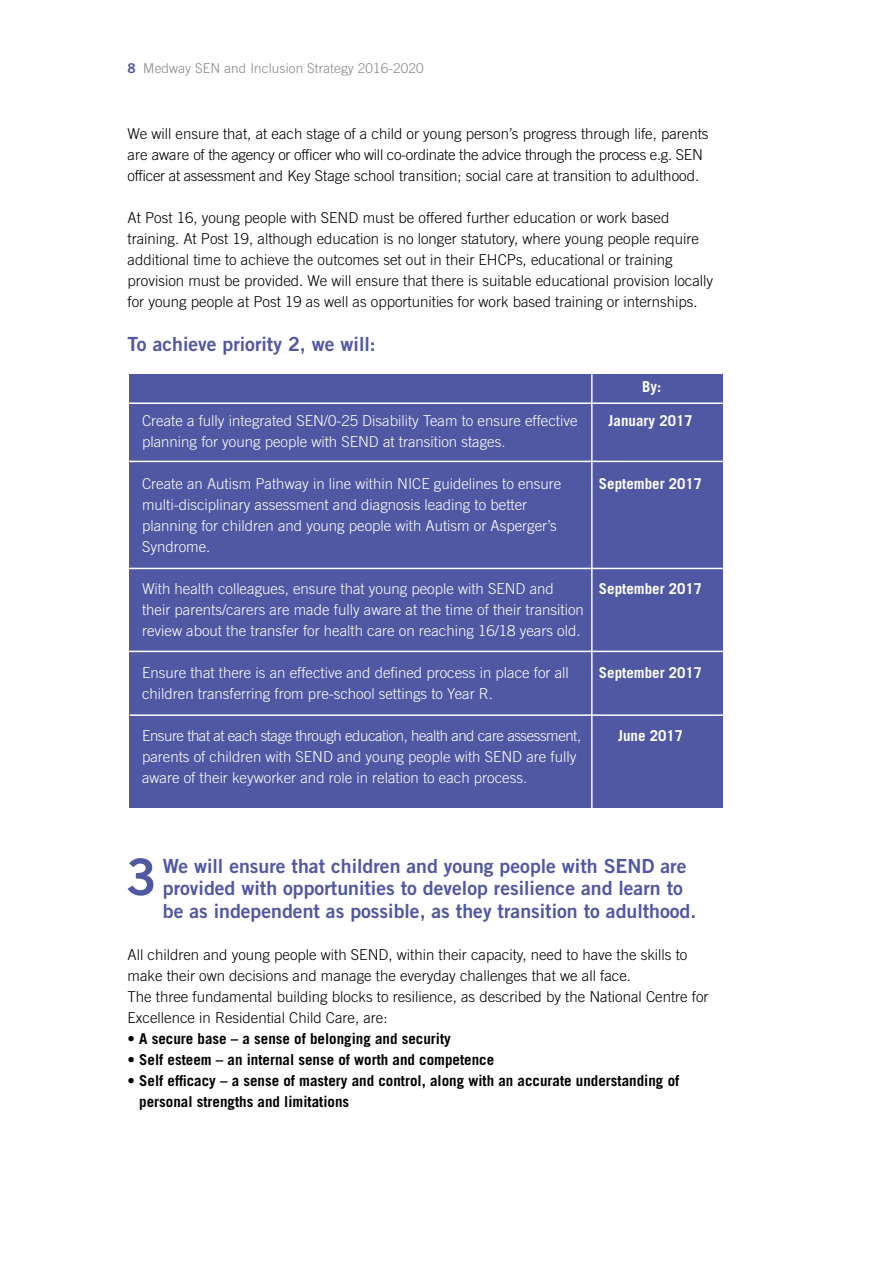
<style>
.page{position:relative;width:893px;height:1263px;background:#fff}
.page>*{position:absolute;margin:0;border:0;box-sizing:border-box;transform-origin:0 0}
.t1{font:50.7px "Trade Gothic Bold Two";color:#5057a3}
.t2{font:19.5px/22.5px "Trade Gothic Bold Two";color:#5057a3}
.t3{font:300 15px/21px "Trade Gothic";color:#000}
.t4{font:300 15px/21px "Trade Gothic";color:#fff}
.t5{font:700 15px/21px "Trade Gothic";color:#000}
.t6{font:700 15px "Trade Gothic";color:#fff}
.t7{font:300 13.5px "Trade Gothic";letter-spacing:.01em;color:#878787}
.s1{font-family:"Trade Gothic Bold Two";font-weight:400;color:#5057a3}
</style>
<div class="page">
<div style="left:129px;top:374px;width:594px;height:434px;background:#5057a3"></div>
<hr style="left:591px;top:374px;width:2px;height:436px;background:#fff">
<hr style="left:128px;top:461px;width:595px;height:1px;background:#fff">
<hr style="left:128px;top:568px;width:595px;height:1px;background:#fff">
<hr style="left:128px;top:651px;width:595px;height:1px;background:#fff">
<hr style="left:130px;top:714px;width:595px;height:2px;background:#fff">
<hr style="left:128px;top:402px;width:595px;height:2px;background:#fff">
<p class="t7" style="left:128px;top:60px;width:298px"><span class="s1">8</span> Medway SEN and Inclusion Strategy 2016-2020</p>
<p class="t3" style="left:128px;top:123px;width:582px">We will ensure that, at each stage of a child or young person’s progress through life, parents are aware of the agency or officer who will co-ordinate the advice through the process e.g. SEN officer at assessment and Key Stage school transition; social care at transition to adulthood.</p>
<p class="t3" style="left:128px;top:207px;width:587px">At Post 16, young people with SEND must be offered further education or work based training. At Post 19, although education is no longer statutory, where young people require additional time to achieve the outcomes set out in their EHCPs, educational or training provision must be provided. We will ensure that there is suitable educational provision locally for young people at Post 19 as well as opportunities for work based training or internships.</p>
<h2 class="t2" style="left:128px;top:332px;width:250px">To achieve priority 2, we will:</h2>
<p class="t4" style="left:142px;top:410px;width:437px">Create a fully integrated SEN/0-25 Disability Team to ensure effective planning for young people with SEND at transition stages.</p>
<p class="t4" style="left:142px;top:473px;width:421px">Create an Autism Pathway in line within NICE guidelines to ensure multi-disciplinary assessment and diagnosis leading to better planning for children and young people with Autism or Asperger’s Syndrome.</p>
<p class="t4" style="left:142px;top:578px;width:443px">With health colleagues, ensure that young people with SEND and their parents/carers are made fully aware at the time of their transition review about the transfer for health care on reaching 16/18 years old.</p>
<p class="t4" style="left:142px;top:662px;width:428px">Ensure that there is an effective and defined process in place for all children transferring from pre-school settings to Year R.</p>
<p class="t4" style="left:142px;top:725px;width:440px">Ensure that at each stage through education, health and care assessment, parents of children with SEND and young people with SEND are fully aware of their keyworker and role in relation to each process.</p>
<p class="t6" style="left:642px;top:378px;width:21px">By:</p>
<p class="t6" style="left:608px;top:412px;width:86px">January 2017</p>
<p class="t6" style="left:599px;top:475px;width:105px">September 2017</p>
<p class="t6" style="left:599px;top:580px;width:105px">September 2017</p>
<p class="t6" style="left:599px;top:664px;width:105px">September 2017</p>
<p class="t6" style="left:618px;top:727px;width:67px">June 2017</p>
<h1 class="t1" style="left:126px;top:846px;width:32px">3</h1>
<h2 class="t2" style="left:163px;top:854px;width:535px">We will ensure that children and young people with SEND are provided with opportunities to develop resilience and learn to be as independent as possible, as they transition to adulthood.</h2>
<p class="t3" style="left:128px;top:944px;width:582px">All children and young people with SEND, within their capacity, need to have the skills to make their own decisions and manage the everyday challenges that we all face.<br>The three fundamental building blocks to resilience, as described by the National Centre for Excellence in Residential Child Care, are:</p>
<p class="t5" style="left:128px;top:1027px;width:325px">• A secure base – a sense of belonging and security</p>
<p class="t5" style="left:128px;top:1048px;width:368px">• Self esteem – an internal sense of worth and competence</p>
<p class="t5" style="left:139px;top:1069px;width:542px;text-indent:-12px">• Self efficacy – a sense of mastery and control, along with an accurate understanding of personal strengths and limitations</p>
</div>
